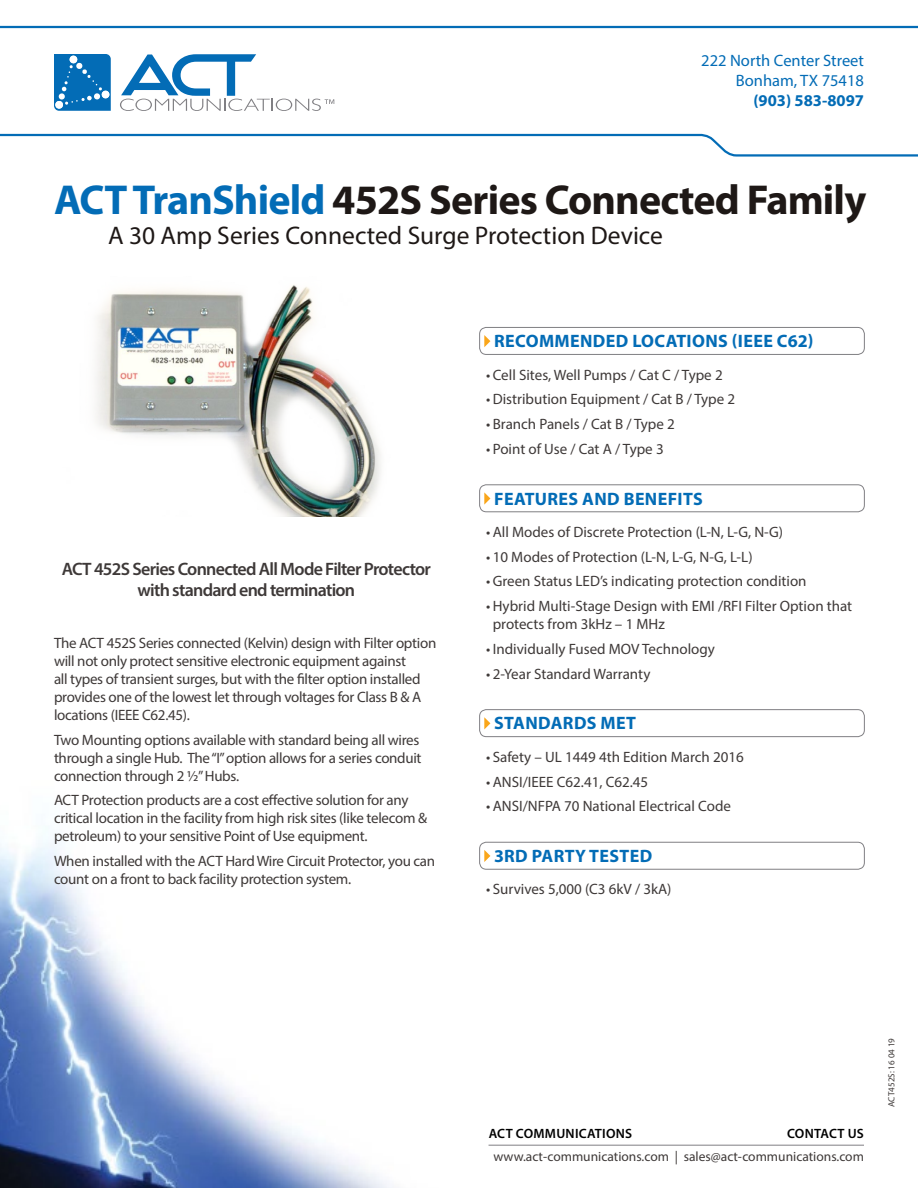
<style>
.page{position:relative;width:918px;height:1188px;background:#fff}
.page>*{position:absolute;margin:0;border:0;box-sizing:border-box;transform-origin:0 0}
.t1{font:700 42px "Myriad Pro";letter-spacing:-.02em;color:#1e1816}
.t2{font:25.5px "Myriad Pro";color:#1e1816}
.t3{font:700 18px "Myriad Pro";letter-spacing:.02em;color:#036cb6}
.t4{font:600 18px/21.6px "Myriad Pro";letter-spacing:-.04em;color:#3e3938;text-align:center}
.t5{font:16.5px/19.8px "Myriad Pro";color:#036cb6;text-align:right}
.t6{font:700 16.5px "Myriad Pro";color:#036cb6}
.t7{font:15px/18px "Myriad Pro";letter-spacing:-.02em;color:#3e3938}
.t8{font:15px/18px "Myriad Pro";color:#3e3938}
.t9{font:13.5px "Myriad Pro";color:#3e3938}
.t10{font:600 13.5px "Myriad Pro";letter-spacing:.02em;color:#000}
.t11{font:9px "Myriad Pro";color:#3e3938}
.s1{color:#036cb6}
</style>
<div class="page">
<svg style="left:0;top:25px;width:918px;height:132px"></svg>
<svg style="left:54px;top:54px;width:57px;height:57px;background:#207cbe"></svg>
<svg style="left:120px;top:54px;width:214px;height:57px"></svg>
<img style="left:0;top:826px;width:393px;height:362px">
<hr style="left:489px;top:1145px;width:375px;height:1px;background:#807f83">
<svg style="left:484px;top:335px;width:6px;height:12px"></svg>
<div style="left:479px;top:327px;width:386px;height:28px;border:1px solid #807f83;border-radius:7px"></div>
<svg style="left:484px;top:492px;width:6px;height:13px"></svg>
<div style="left:479px;top:484px;width:386px;height:28px;border:1px solid #807f83;border-radius:7px"></div>
<svg style="left:484px;top:717px;width:6px;height:12px"></svg>
<div style="left:479px;top:709px;width:386px;height:28px;border:1px solid #807f83;border-radius:7px"></div>
<svg style="left:484px;top:850px;width:6px;height:12px"></svg>
<div style="left:479px;top:842px;width:386px;height:28px;border:1px solid #807f83;border-radius:7px"></div>
<img style="left:96px;top:285px;width:285px;height:231px">
<p class="t5" style="left:701px;top:51px;width:164px">222 North Center Street<br>Bonham, TX 75418</p>
<p class="t6" style="left:753px;top:90px;width:112px">(903) 583-8097</p>
<h1 class="t1" style="left:54px;top:172px;width:814px"><span class="s1">ACT TranShield</span> 452S Series Connected Family</h1>
<h2 class="t2" style="left:108px;top:220px;width:557px">A 30 Amp Series Connected Surge Protection Device</h2>
<p class="t4" style="left:62px;top:557px;width:371px">ACT 452S Series Connected All Mode Filter Protector with standard end termination</p>
<p class="t7" style="left:54px;top:634px;width:384px">The ACT 452S Series connected (Kelvin) design with Filter option will not only protect sensitive electronic equipment against<br>all types of transient surges, but with the filter option installed provides one of the lowest let through voltages for Class B &amp; A locations (IEEE C62.45).</p>
<p class="t7" style="left:54px;top:730px;width:369px">Two Mounting options available with standard being all wires through a single Hub. The “I” option allows for a series conduit connection through 2 ½” Hubs.</p>
<p class="t7" style="left:54px;top:791px;width:375px">ACT Protection products are a cost effective solution for any critical location in the facility from high risk sites (like telecom &amp; petroleum) to your sensitive Point of Use equipment.</p>
<p class="t7" style="left:54px;top:852px;width:383px">When installed with the ACT Hard Wire Circuit Protector, you can count on a front to back facility protection system.</p>
<p class="t3" style="left:494px;top:329px;width:321px">RECOMMENDED LOCATIONS (IEEE C62)</p>
<p class="t8" style="left:486px;top:365px;width:238px">• Cell Sites, Well Pumps / Cat C / Type 2</p>
<p class="t8" style="left:486px;top:390px;width:251px">• Distribution Equipment / Cat B / Type 2</p>
<p class="t8" style="left:486px;top:415px;width:190px">• Branch Panels / Cat B / Type 2</p>
<p class="t8" style="left:486px;top:440px;width:179px">• Point of Use / Cat A / Type 3</p>
<p class="t3" style="left:494px;top:487px;width:210px">FEATURES AND BENEFITS</p>
<p class="t8" style="left:486px;top:523px;width:299px">• All Modes of Discrete Protection (L-N, L-G, N-G)</p>
<p class="t8" style="left:486px;top:547px;width:268px">• 10 Modes of Protection (L-N, L-G, N-G, L-L)</p>
<p class="t8" style="left:486px;top:572px;width:322px">• Green Status LED’s indicating protection condition</p>
<p class="t8" style="left:493px;top:597px;width:361px;text-indent:-7px">• Hybrid Multi-Stage Design with EMI /RFI Filter Option that protects from 3kHz – 1 MHz</p>
<p class="t8" style="left:486px;top:640px;width:230px">• Individually Fused MOV Technology</p>
<p class="t8" style="left:486px;top:664px;width:166px">• 2-Year Standard Warranty</p>
<p class="t3" style="left:494px;top:712px;width:143px">STANDARDS MET</p>
<p class="t8" style="left:486px;top:748px;width:259px">• Safety – UL 1449 4th Edition March 2016</p>
<p class="t8" style="left:486px;top:772px;width:164px">• ANSI/IEEE C62.41, C62.45</p>
<p class="t8" style="left:486px;top:797px;width:246px">• ANSI/NFPA 70 National Electrical Code</p>
<p class="t3" style="left:494px;top:844px;width:160px">3RD PARTY TESTED</p>
<p class="t8" style="left:486px;top:880px;width:187px">• Survives 5,000 (C3 6kV / 3kA)</p>
<p class="t10" style="left:489px;top:1125px;width:145px">ACT COMMUNICATIONS</p>
<p class="t10" style="left:787px;top:1125px;width:78px">CONTACT US</p>
<p class="t9" style="left:493px;top:1148px;width:372px">www.act-communications.com | sales@act-communications.com</p>
<p class="t11" style="left:886px;top:1107px;width:70px;rotate:-90deg">ACT452S: 16 04 19</p>
</div>
